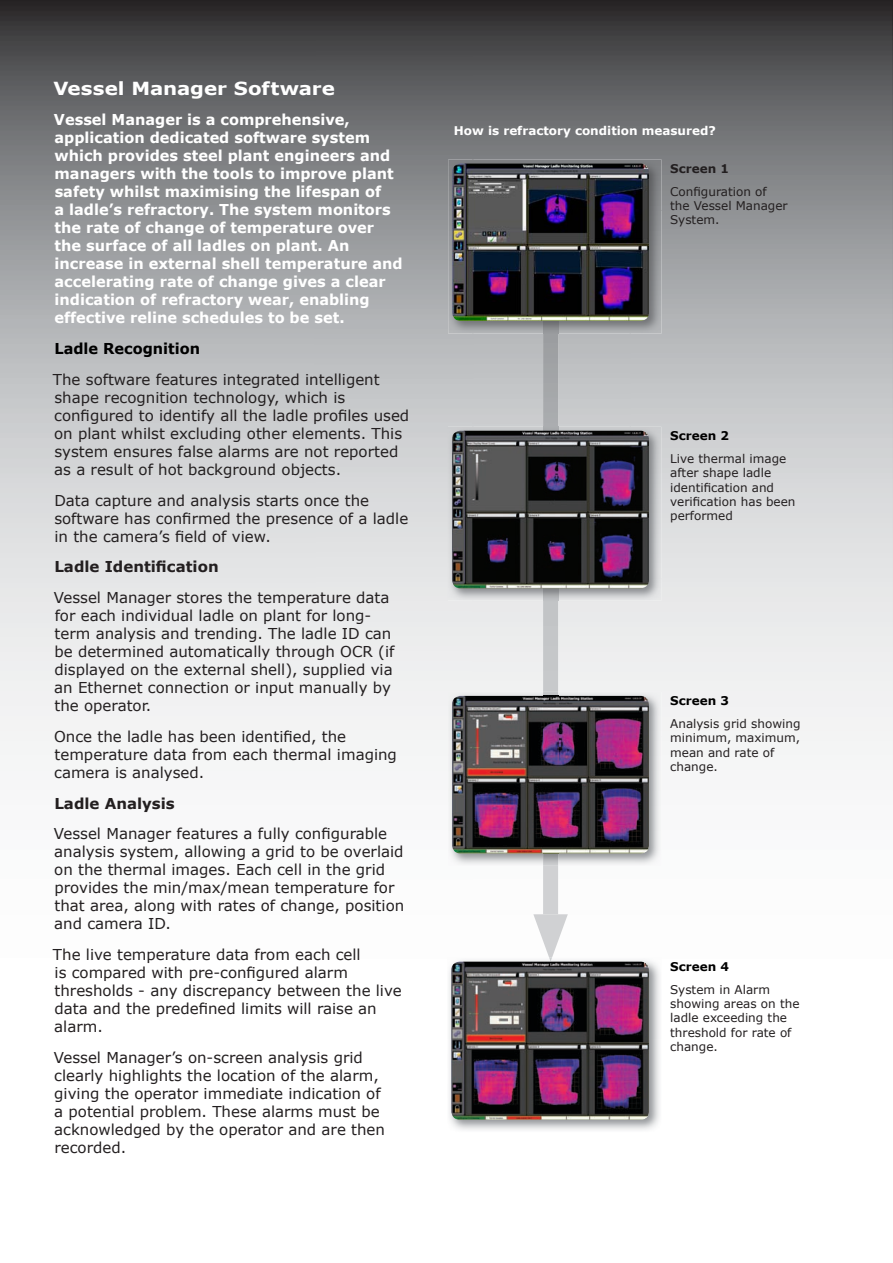
<style>
.page{position:relative;width:893px;height:1263px;background:#fff}
.page>*{position:absolute;margin:0;border:0;box-sizing:border-box;transform-origin:0 0}
.t1{font:700 18px "Verdana";color:#fff;scale:1.1 1}
.t2{font:15px/18px "Verdana";color:#231f20}
.t3{font:700 15px/18px "Verdana";color:#fff}
.t4{font:700 15px "Verdana";color:#231f20}
.t5{font:700 15px "Verdana";color:#000}
.t6{font:12px/14.4px "Verdana";color:#231f20}
.t7{font:700 12px "Verdana";color:#fff}
.t8{font:700 12px "Verdana";color:#000}
.t9{font:700 12px "Verdana";color:#231f20}
</style>
<div class="page">
<img style="left:0;top:0;width:315px;height:755px">
<img style="left:315px;top:0;width:158px;height:422px">
<img style="left:472px;top:0;width:421px;height:211px">
<img style="left:543px;top:333px;width:15px;height:581px">
<img style="left:533px;top:914px;width:35px;height:44px">
<img style="left:448px;top:160px;width:213px;height:173px">
<img style="left:452px;top:164px;width:197px;height:157px">
<img style="left:448px;top:427px;width:213px;height:174px">
<img style="left:543px;top:427px;width:15px;height:174px">
<img style="left:452px;top:431px;width:197px;height:157px">
<img style="left:448px;top:692px;width:213px;height:174px">
<img style="left:543px;top:692px;width:15px;height:174px">
<img style="left:452px;top:696px;width:197px;height:157px">
<img style="left:543px;top:696px;width:15px;height:157px">
<img style="left:447px;top:958px;width:215px;height:172px">
<svg style="left:549px;top:958px;width:3px;height:4px"></svg>
<img style="left:451px;top:962px;width:198px;height:158px">
<p class="t1" style="left:53px;top:75px;width:258px">Vessel Manager Software</p>
<p class="t3" style="left:54px;top:111px;width:350px">Vessel Manager is a comprehensive, application dedicated software system which provides steel plant engineers and managers with the tools to improve plant safety whilst maximising the lifespan of<br>a ladle’s refractory. The system monitors the rate of change of temperature over the surface of all ladles on plant. An increase in external shell temperature and accelerating rate of change gives a clear indication of refractory wear, enabling effective reline schedules to be set.</p>
<p class="t5" style="left:54px;top:338px;width:147px">Ladle Recognition</p>
<p class="t2" style="left:53px;top:370px;width:358px">The software features integrated intelligent shape recognition technology, which is configured to identify all the ladle profiles used on plant whilst excluding other elements. This system ensures false alarms are not reported as a result of hot background objects.</p>
<p class="t2" style="left:54px;top:491px;width:355px">Data capture and analysis starts once the software has confirmed the presence of a ladle in the camera’s field of view.</p>
<p class="t4" style="left:54px;top:556px;width:166px">Ladle Identification</p>
<p class="t2" style="left:54px;top:588px;width:342px">Vessel Manager stores the temperature data for each individual ladle on plant for long&shy;term analysis and trending. The ladle ID can be determined automatically through OCR (if displayed on the external shell), supplied via an Ethernet connection or input manually by the operator.</p>
<p class="t2" style="left:54px;top:727px;width:344px">Once the ladle has been identified, the temperature data from each thermal imaging camera is analysed.</p>
<p class="t4" style="left:54px;top:792px;width:122px">Ladle Analysis</p>
<p class="t2" style="left:54px;top:825px;width:352px">Vessel Manager features a fully configurable analysis system, allowing a grid to be overlaid on the thermal images. Each cell in the grid provides the min/max/mean temperature for that area, along with rates of change, position and camera ID.</p>
<p class="t2" style="left:53px;top:945px;width:350px">The live temperature data from each cell<br>is compared with pre-configured alarm thresholds - any discrepancy between the live data and the predefined limits will raise an alarm.</p>
<p class="t2" style="left:54px;top:1048px;width:333px">Vessel Manager’s on-screen analysis grid clearly highlights the location of the alarm, giving the operator immediate indication of a potential problem. These alarms must be acknowledged by the operator and are then recorded.</p>
<p class="t7" style="left:454px;top:122px;width:263px">How is refractory condition measured?</p>
<p class="t9" style="left:670px;top:160px;width:60px">Screen 1</p>
<p class="t6" style="left:670px;top:184px;width:119px">Configuration of the Vessel Manager<br>System.</p>
<p class="t8" style="left:670px;top:427px;width:60px">Screen 2</p>
<p class="t6" style="left:670px;top:451px;width:127px">Live thermal image after shape ladle identification and verification has been performed</p>
<p class="t8" style="left:670px;top:692px;width:60px">Screen 3</p>
<p class="t6" style="left:670px;top:716px;width:132px">Analysis grid showing minimum, maximum, mean and rate of change.</p>
<p class="t8" style="left:670px;top:958px;width:60px">Screen 4</p>
<p class="t6" style="left:670px;top:982px;width:131px">System in Alarm showing areas on the ladle exceeding the threshold for rate of change.</p>
</div>
